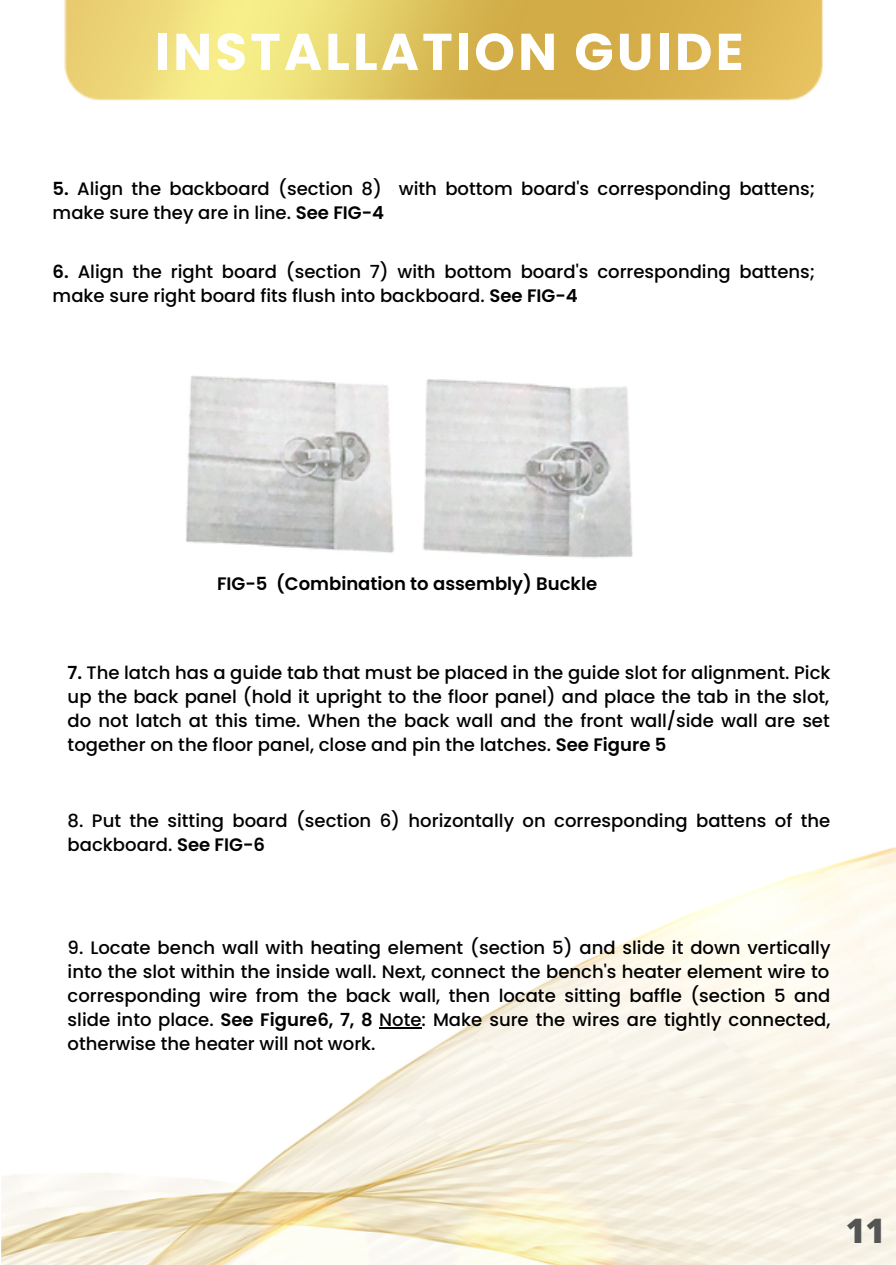
<style>
.page{position:relative;width:896px;height:1265px;background:#fff}
.page>*{position:absolute;margin:0;border:0;box-sizing:border-box;transform-origin:0 0}
.t1{font:700 51.6px "Poppins";letter-spacing:.06em;color:#fff}
.t2{font:800 33.6px "Open Sans";color:#545454}
.t3{font:500 18px/24px "Poppins";color:#000}
.t4{font:600 18px "Poppins";color:#000}
.s1{font-weight:600}
</style>
<div class="page">
<img style="left:1px;top:847px;width:895px;height:417px">
<img style="left:64px;top:0;width:759px;height:101px">
<hr style="left:379px;top:1027px;width:42px;height:2px;background:#000">
<img style="left:186px;top:376px;width:447px;height:182px">
<h1 class="t1" style="left:155px;top:16px;width:590px">INSTALLATION GUIDE</h1>
<p class="t3" style="left:53px;top:177px;width:764px"><span class="s1">5.</span> Align the backboard (section 8) with bottom board's corresponding battens; make sure they are in line. <span class="s1">See FIG-4</span></p>
<p class="t3" style="left:53px;top:260px;width:764px"><span class="s1">6.</span> Align the right board (section 7) with bottom board's corresponding battens; make sure right board fits flush into backboard. <span class="s1">See FIG-4</span></p>
<p class="t4" style="left:217px;top:571px;width:382px">FIG-5 (Combination to assembly) Buckle</p>
<p class="t3" style="left:68px;top:661px;width:764px;text-align:justify"><span class="s1">7.</span> The latch has a guide tab that must be placed in the guide slot for alignment. Pick up the back panel (hold it upright to the floor panel) and place the tab in the slot, do not latch at this time. When the back wall and the front wall/side wall are set together on the floor panel, close and pin the latches. <span class="s1">See Figure 5</span></p>
<p class="t3" style="left:68px;top:808px;width:764px">8. Put the sitting board (section 6) horizontally on corresponding battens of the backboard. <span class="s1">See FIG-6</span></p>
<p class="t3" style="left:68px;top:935px;width:764px;text-align:justify">9. Locate bench wall with heating element (section 5) and slide it down vertically into the slot within the inside wall. Next, connect the bench's heater element wire to corresponding wire from the back wall, then locate sitting baffle (section 5 and slide into place. <span class="s1">See Figure6, 7, 8</span> Note: Make sure the wires are tightly connected, otherwise the heater will not work.</p>
<h2 class="t2" style="left:845px;top:1207px;width:41px">11</h2>
</div>
